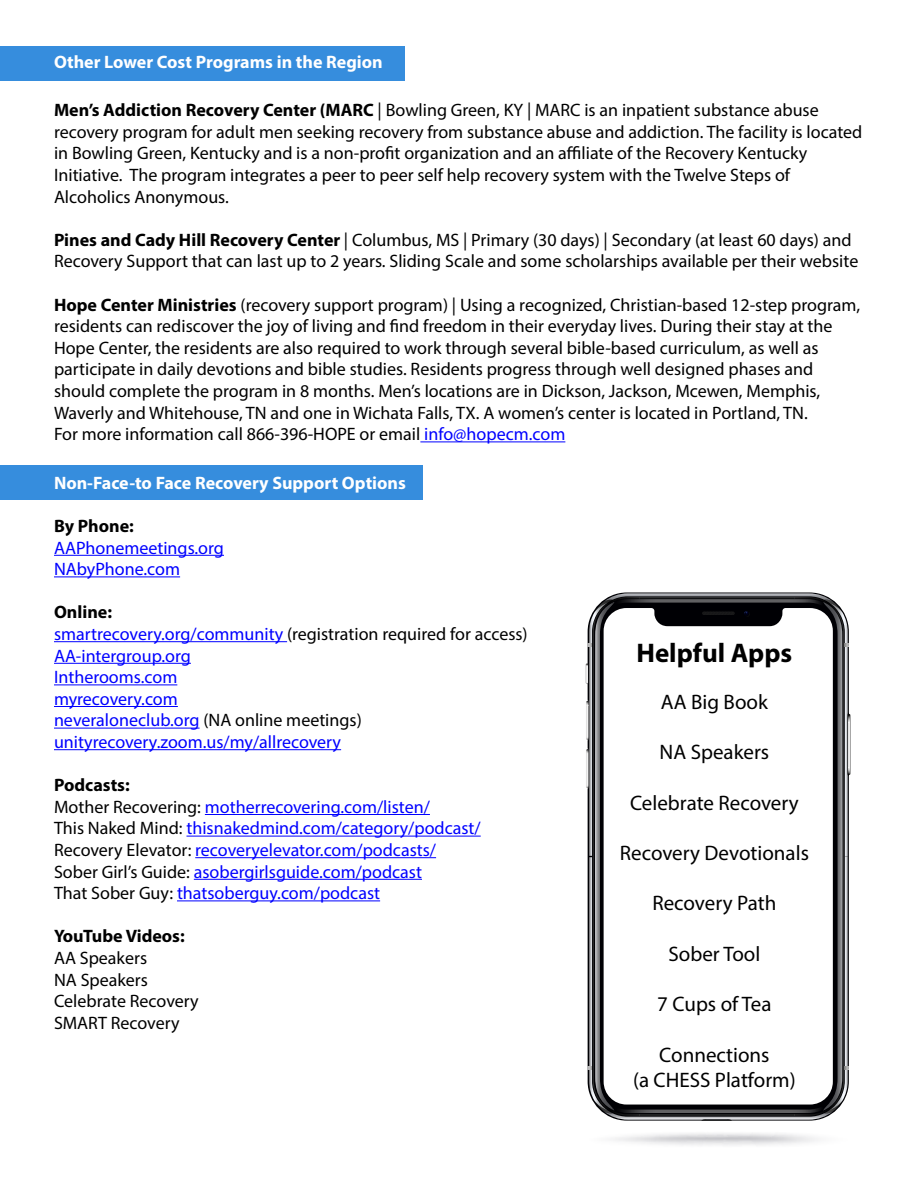
<style>
.page{position:relative;width:918px;height:1188px;background:#fff}
.page>*{position:absolute;margin:0;border:0;box-sizing:border-box;transform-origin:0 0}
.t1{font:700 27px "Myriad Pro";color:#000}
.t2{font:21px "Myriad Pro";color:#000}
.t3{font:18px/21.6px "Myriad Pro";color:#000}
.t4{font:18px "Myriad Pro";color:#00f}
.Sub_heading{font:700 18px "Myriad Pro";color:#fff}
.t5{font:700 18px "Myriad Pro";color:#000}
.s1{font-weight:700}
.s2{color:#00f}
.s3{color:#000}
</style>
<div class="page">
<div style="left:0;top:465px;width:423px;height:35px;background:#368ddd"></div>
<div style="left:0;top:46px;width:405px;height:35px;background:#368ddd"></div>
<hr style="left:420px;top:441px;width:145px;height:1px;background:#00f">
<hr style="left:54px;top:555px;width:170px;height:1px;background:#00f">
<hr style="left:54px;top:576px;width:126px;height:1px;background:#00f">
<hr style="left:54px;top:641px;width:233px;height:1px;background:#00f">
<hr style="left:54px;top:663px;width:137px;height:1px;background:#00f">
<hr style="left:54px;top:684px;width:123px;height:1px;background:#00f">
<hr style="left:54px;top:706px;width:124px;height:1px;background:#00f">
<hr style="left:54px;top:728px;width:146px;height:1px;background:#00f">
<hr style="left:54px;top:749px;width:287px;height:1px;background:#00f">
<hr style="left:205px;top:814px;width:225px;height:1px;background:#00f">
<hr style="left:186px;top:836px;width:295px;height:1px;background:#00f">
<hr style="left:195px;top:857px;width:241px;height:1px;background:#00f">
<hr style="left:194px;top:879px;width:228px;height:1px;background:#00f">
<hr style="left:177px;top:900px;width:203px;height:1px;background:#00f">
<img style="left:608px;top:593px;width:220px;height:4px">
<img style="left:608px;top:1116px;width:220px;height:4px">
<img style="left:613px;top:599px;width:211px;height:7px">
<img style="left:614px;top:1107px;width:209px;height:6px">
<svg style="left:614px;top:608px;width:209px;height:497px"></svg>
<svg style="left:702px;top:612px;width:33px;height:4px"></svg>
<svg style="left:744px;top:611px;width:6px;height:6px"></svg>
<svg style="left:823px;top:600px;width:28px;height:513px"></svg>
<svg style="left:586px;top:600px;width:28px;height:513px"></svg>
<svg style="left:701px;top:1119px;width:31px;height:2px"></svg>
<p class="Sub_heading" style="left:54px;top:50px;width:330px">Other Lower Cost Programs in the Region</p>
<p class="t3" style="left:54px;top:99px;width:810px"><span class="s1">Men’s Addiction Recovery Center (MARC</span> | Bowling Green, KY | MARC is an inpatient substance abuse recovery program for adult men seeking recovery from substance abuse and addiction. The facility is located in Bowling Green, Kentucky and is a non-profit organization and an affiliate of the Recovery Kentucky Initiative. The program integrates a peer to peer self help recovery system with the Twelve Steps of Alcoholics Anonymous.</p>
<p class="t3" style="left:54px;top:229px;width:806px"><span class="s1">Pines and Cady Hill Recovery Center</span> | Columbus, MS | Primary (30 days) | Secondary (at least 60 days) and<br>Recovery Support that can last up to 2 years. Sliding Scale and some scholarships available per their website</p>
<p class="t3" style="left:54px;top:293px;width:808px"><span class="s1">Hope Center Ministries</span> (recovery support program) | Using a recognized, Christian-based 12-step program, residents can rediscover the joy of living and find freedom in their everyday lives. During their stay at the Hope Center, the residents are also required to work through several bible-based curriculum, as well as participate in daily devotions and bible studies. Residents progress through well designed phases and should complete the program in 8 months. Men’s locations are in Dickson, Jackson, Mcewen, Memphis, Waverly and Whitehouse, TN and one in Wichata Falls, TX. A women’s center is located in Portland, TN.</p>
<p class="t3" style="left:54px;top:423px;width:513px">For more information call 866-396-HOPE or email <span class="s2">info@hopecm.com</span></p>
<p class="Sub_heading" style="left:54px;top:471px;width:354px">Non-Face-to Face Recovery Support Options</p>
<p class="t5" style="left:54px;top:514px;width:81px">By Phone:</p>
<p class="t4" style="left:54px;top:536px;width:172px">AAPhonemeetings.org</p>
<p class="t4" style="left:54px;top:558px;width:128px">NAbyPhone.com</p>
<p class="t5" style="left:54px;top:600px;width:60px">Online:</p>
<p class="t3" style="left:54px;top:623px;width:475px"><span class="s2">smartrecovery.org/community</span> (registration required for access)</p>
<p class="t4" style="left:54px;top:644px;width:138px">AA-intergroup.org</p>
<p class="t4" style="left:54px;top:666px;width:125px">Intherooms.com</p>
<p class="t4" style="left:54px;top:688px;width:125px">myrecovery.com</p>
<p class="t4" style="left:54px;top:709px;width:309px">neveraloneclub.org <span class="s3">(NA online meetings)</span></p>
<p class="t4" style="left:54px;top:731px;width:289px">unityrecovery.zoom.us/my/allrecovery</p>
<p class="t5" style="left:54px;top:773px;width:77px">Podcasts:</p>
<p class="t4" style="left:54px;top:796px;width:377px"><span class="s3">Mother Recovering:</span> motherrecovering.com/listen/</p>
<p class="t4" style="left:54px;top:817px;width:428px"><span class="s3">This Naked Mind:</span> thisnakedmind.com/category/podcast/</p>
<p class="t4" style="left:54px;top:839px;width:384px"><span class="s3">Recovery Elevator:</span> recoveryelevator.com/podcasts/</p>
<p class="t4" style="left:54px;top:860px;width:370px"><span class="s3">Sober Girl’s Guide:</span> asobergirlsguide.com/podcast</p>
<p class="t4" style="left:54px;top:882px;width:328px"><span class="s3">That Sober Guy:</span> thatsoberguy.com/podcast</p>
<p class="t5" style="left:54px;top:924px;width:132px">YouTube Videos:</p>
<p class="t3" style="left:54px;top:947px;width:95px">AA Speakers</p>
<p class="t3" style="left:54px;top:968px;width:95px">NA Speakers</p>
<p class="t3" style="left:54px;top:990px;width:146px">Celebrate Recovery</p>
<p class="t3" style="left:54px;top:1012px;width:127px">SMART Recovery</p>
<p class="t1" style="left:637px;top:635px;width:157px">Helpful Apps</p>
<p class="t2" style="left:661px;top:689px;width:109px">AA Big Book</p>
<p class="t2" style="left:660px;top:739px;width:111px">NA Speakers</p>
<p class="t2" style="left:630px;top:790px;width:170px">Celebrate Recovery</p>
<p class="t2" style="left:620px;top:840px;width:191px">Recovery Devotionals</p>
<p class="t2" style="left:652px;top:890px;width:125px">Recovery Path</p>
<p class="t2" style="left:668px;top:941px;width:93px">Sober Tool</p>
<p class="t2" style="left:657px;top:991px;width:116px">7 Cups of Tea</p>
<p class="t2" style="left:659px;top:1042px;width:112px">Connections</p>
<p class="t2" style="left:633px;top:1067px;width:164px">(a CHESS Platform)</p>
</div>
